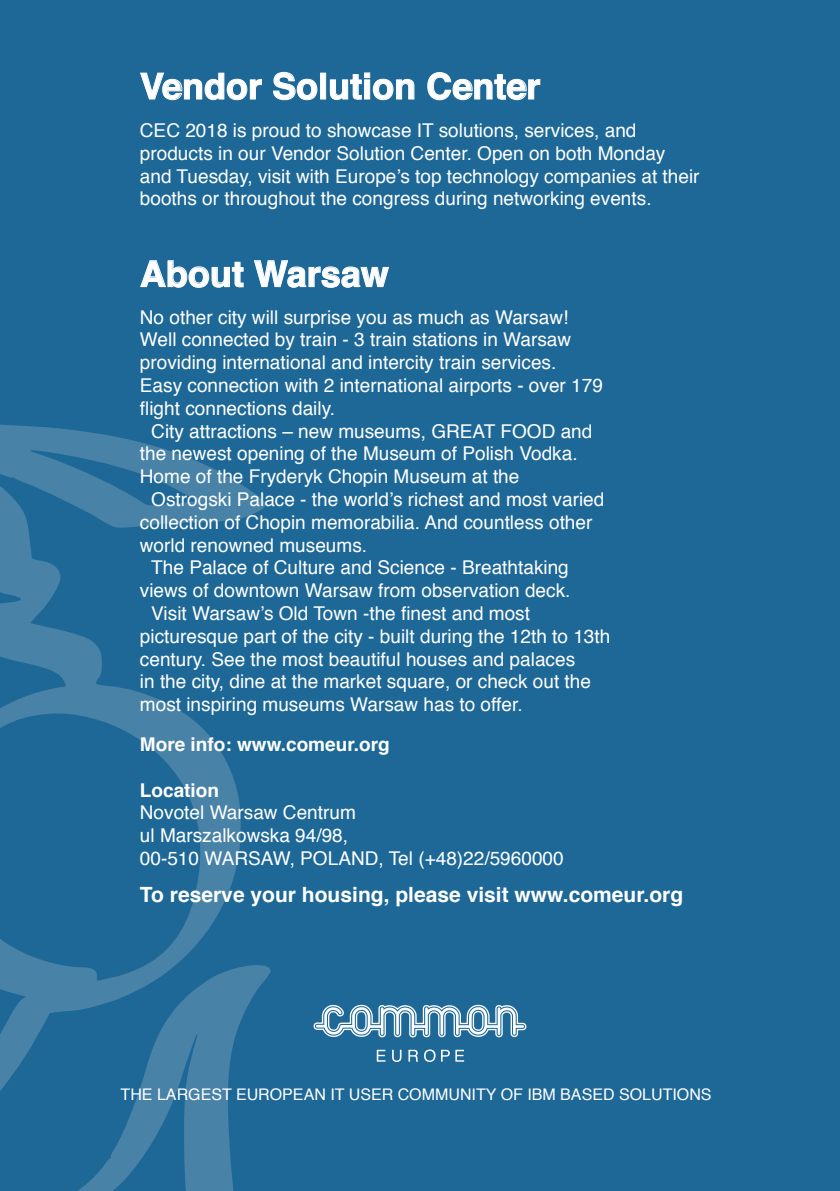
<style>
.page{position:relative;width:840px;height:1191px;background:#fff}
.page>*{position:absolute;margin:0;border:0;box-sizing:border-box;transform-origin:0 0}
.Kop{font:700 36px "Helvetica";color:#fff}
.Body{font:700 21px "Helvetica";color:#fff}
.Body-2{font:19px/22.8px "Helvetica";color:#fff}
.Body-3{font:700 19px "Helvetica";color:#fff}
.Body-4{font:16px "Helvetica";color:#fff}
</style>
<div class="page">
<div style="left:0;top:0;width:839px;height:1191px;background:#1d6897"></div>
<svg style="left:0;top:424px;width:270px;height:767px"></svg>
<svg style="left:140px;top:72px;width:122px;height:28px"></svg>
<svg style="left:273px;top:72px;width:44px;height:28px"></svg>
<div style="left:320px;top:73px;width:6px;height:26px;border:1px solid #fff"></div>
<svg style="left:329px;top:73px;width:85px;height:27px"></svg>
<svg style="left:427px;top:72px;width:113px;height:29px"></svg>
<svg style="left:140px;top:260px;width:104px;height:28px"></svg>
<svg style="left:254px;top:260px;width:135px;height:28px"></svg>
<svg style="left:376px;top:1049px;width:9px;height:12px"></svg>
<svg style="left:392px;top:1049px;width:9px;height:13px"></svg>
<svg style="left:408px;top:1049px;width:10px;height:12px"></svg>
<svg style="left:424px;top:1049px;width:25px;height:13px"></svg>
<svg style="left:455px;top:1049px;width:9px;height:12px"></svg>
<svg style="left:313px;top:1004px;width:213px;height:33px"></svg>
<p class="Kop" style="left:140px;top:57px;width:402px">Vendor Solution Center</p>
<p class="Body-2" style="left:140px;top:119px;width:561px">CEC 2018 is proud to showcase IT solutions, services, and products in our Vendor Solution Center. Open on both Monday and Tuesday, visit with Europe’s top technology companies at their booths or throughout the congress during networking events.</p>
<p class="Kop" style="left:140px;top:245px;width:250px">About Warsaw</p>
<p class="Body-2" style="left:140px;top:306px;width:429px">No other city will surprise you as much as Warsaw!</p>
<p class="Body-2" style="left:140px;top:329px;width:432px">Well connected by train - 3 train stations in Warsaw</p>
<p class="Body-2" style="left:140px;top:352px;width:418px">providing international and intercity train services.</p>
<p class="Body-2" style="left:140px;top:374px;width:464px">Easy connection with 2 international airports - over 179</p>
<p class="Body-2" style="left:140px;top:397px;width:197px">flight connections daily.</p>
<p class="Body-2" style="left:151px;top:420px;width:442px">City attractions – new museums, GREAT FOOD and</p>
<p class="Body-2" style="left:140px;top:443px;width:439px">the newest opening of the Museum of Polish Vodka.</p>
<p class="Body-2" style="left:140px;top:466px;width:381px">Home of the Fryderyk Chopin Museum at the</p>
<p class="Body-2" style="left:151px;top:488px;width:454px">Ostrogski Palace - the world’s richest and most varied</p>
<p class="Body-2" style="left:140px;top:511px;width:454px">collection of Chopin memorabilia. And countless other</p>
<p class="Body-2" style="left:140px;top:534px;width:229px">world renowned museums.</p>
<p class="Body-2" style="left:151px;top:557px;width:419px">The Palace of Culture and Science - Breathtaking</p>
<p class="Body-2" style="left:140px;top:580px;width:432px">views of downtown Warsaw from observation deck.</p>
<p class="Body-2" style="left:151px;top:602px;width:380px">Visit Warsaw’s Old Town -the finest and most</p>
<p class="Body-2" style="left:140px;top:625px;width:471px">picturesque part of the city - built during the 12th to 13th</p>
<p class="Body-2" style="left:140px;top:648px;width:436px">century. See the most beautiful houses and palaces</p>
<p class="Body-2" style="left:140px;top:671px;width:452px">in the city, dine at the market square, or check out the</p>
<p class="Body-2" style="left:140px;top:694px;width:384px">most inspiring museums Warsaw has to offer.</p>
<p class="Body-3" style="left:140px;top:729px;width:251px">More info: www.comeur.org</p>
<p class="Body-3" style="left:140px;top:774px;width:81px">Location</p>
<p class="Body-2" style="left:140px;top:802px;width:217px">Novotel Warsaw Centrum</p>
<p class="Body-2" style="left:140px;top:824px;width:210px">ul Marszalkowska 94/98,</p>
<p class="Body-2" style="left:140px;top:847px;width:425px">00-510 WARSAW, POLAND, Tel (+48)22/5960000</p>
<p class="Body" style="left:140px;top:877px;width:544px">To reserve your housing, please visit www.comeur.org</p>
<p class="Body-4" style="left:120px;top:1082px;width:592px">THE LARGEST EUROPEAN IT USER COMMUNITY OF IBM BASED SOLUTIONS</p>
</div>
